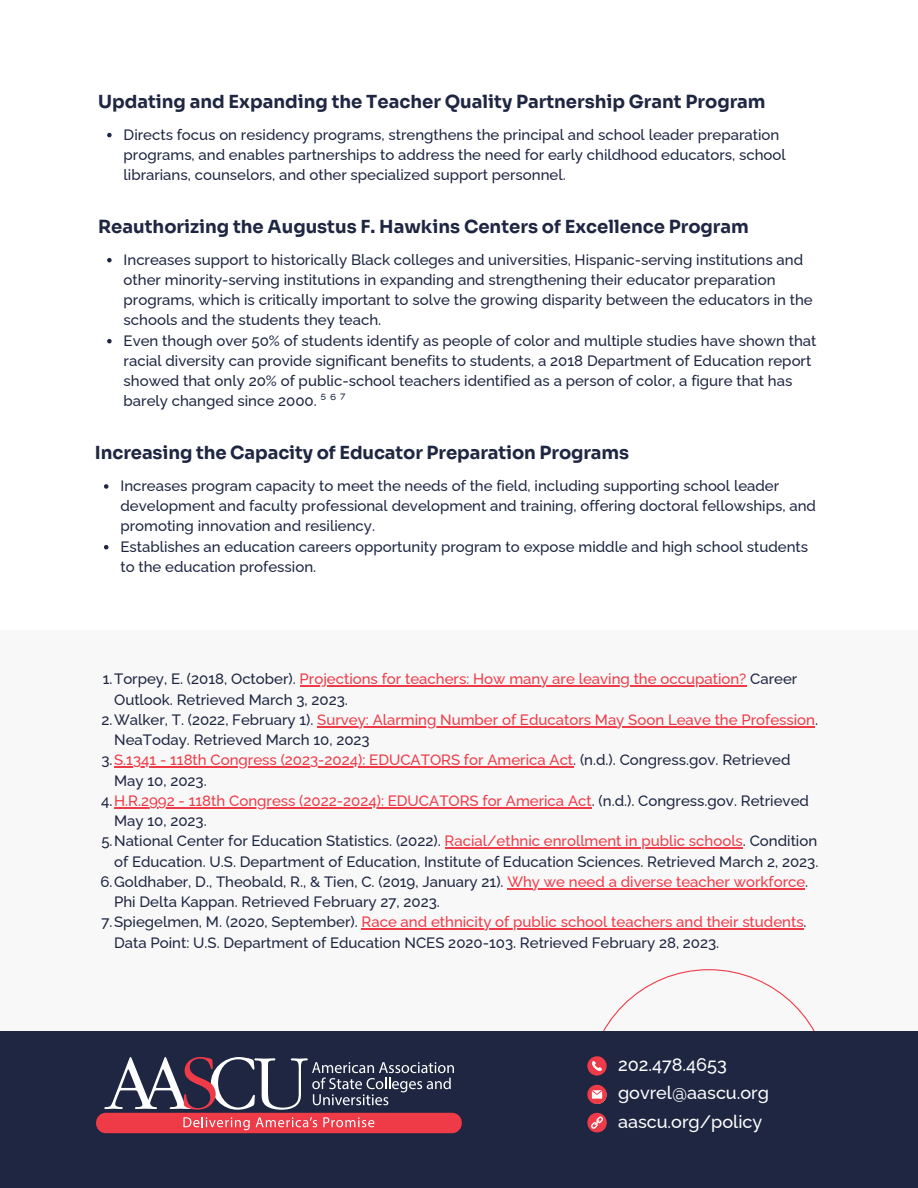
<style>
.page{position:relative;width:918px;height:1188px;background:#fff}
.page>*{position:absolute;margin:0;border:0;box-sizing:border-box;transform-origin:0 0}
.t1{font:700 18px "Sora";color:#1e2642}
.t2{font:500 18px "Raleway";color:#fff}
.t3{font:500 15px/20.2px "Raleway";color:#1e2642}
.t4{font:500 15px/20.2px "Raleway";color:#ef3b48}
.s1{color:#ef3b48}
.s2{color:#1e2642}
</style>
<div class="page">
<div style="left:0;top:630px;width:918px;height:432px;background:#f8f8f8"></div>
<svg style="left:603px;top:969px;width:212px;height:62px"></svg>
<svg style="left:107px;top:133px;width:5px;height:4px"></svg>
<svg style="left:107px;top:258px;width:5px;height:4px"></svg>
<svg style="left:107px;top:339px;width:5px;height:4px"></svg>
<svg style="left:104px;top:484px;width:4px;height:5px"></svg>
<svg style="left:104px;top:545px;width:4px;height:4px"></svg>
<hr style="left:300px;top:686px;width:446px;height:1px;background:#ef3b48">
<hr style="left:317px;top:726px;width:498px;height:1px;background:#ef3b48">
<hr style="left:114px;top:767px;width:459px;height:1px;background:#ef3b48">
<hr style="left:114px;top:807px;width:478px;height:1px;background:#ef3b48">
<hr style="left:445px;top:848px;width:52px;height:1px;background:#ef3b48">
<hr style="left:505px;top:848px;width:39px;height:1px;background:#ef3b48">
<hr style="left:553px;top:848px;width:190px;height:1px;background:#ef3b48">
<hr style="left:507px;top:888px;width:298px;height:1px;background:#ef3b48">
<hr style="left:362px;top:929px;width:380px;height:1px;background:#ef3b48">
<hr style="left:750px;top:929px;width:54px;height:1px;background:#ef3b48">
<div style="left:0;top:1031px;width:918px;height:157px;background:#1e2642"></div>
<svg style="left:587px;top:1113px;width:20px;height:20px"></svg>
<svg style="left:587px;top:1056px;width:20px;height:20px"></svg>
<svg style="left:587px;top:1085px;width:20px;height:19px"></svg>
<div style="left:96px;top:1113px;width:366px;height:20px;background:#ef3b48;border-radius:10px"></div>
<svg style="left:183px;top:1117px;width:67px;height:13px"></svg>
<svg style="left:256px;top:1117px;width:61px;height:10px"></svg>
<svg style="left:323px;top:1117px;width:51px;height:10px"></svg>
<svg style="left:104px;top:1057px;width:350px;height:53px"></svg>
<p class="t1" style="left:98px;top:91px;width:669px">Updating and Expanding the Teacher Quality Partnership Grant Program</p>
<p class="t3" style="left:124px;top:124px;width:664px">Directs focus on residency programs, strengthens the principal and school leader preparation programs, and enables partnerships to address the need for early childhood educators, school librarians, counselors, and other specialized support personnel.</p>
<p class="t1" style="left:98px;top:216px;width:652px">Reauthorizing the Augustus F. Hawkins Centers of Excellence Program</p>
<p class="t3" style="left:124px;top:249px;width:691px">Increases support to historically Black colleges and universities, Hispanic-serving institutions and other minority-serving institutions in expanding and strengthening their educator preparation programs, which is critically important to solve the growing disparity between the educators in the schools and the students they teach.</p>
<p class="t3" style="left:124px;top:330px;width:694px">Even though over 50% of students identify as people of color and multiple studies have shown that racial diversity can provide significant benefits to students, a 2018 Department of Education report showed that only 20% of public-school teachers identified as a person of color, a figure that has barely changed since 2000. ⁵ ⁶ ⁷</p>
<p class="t1" style="left:95px;top:442px;width:536px">Increasing the Capacity of Educator Preparation Programs</p>
<p class="t3" style="left:120px;top:476px;width:697px">Increases program capacity to meet the needs of the field, including supporting school leader development and faculty professional development and training, offering doctoral fellowships, and promoting innovation and resiliency.</p>
<p class="t3" style="left:120px;top:536px;width:689px">Establishes an education careers opportunity program to expose middle and high school students to the education profession.</p>
<p class="t3" style="left:114px;top:669px;width:685px;text-indent:-11px">1.Torpey, E. (2018, October). <span class="s1">Projections for teachers: How many are leaving the occupation?</span> Career<br>Outlook. Retrieved March 3, 2023.</p>
<p class="t3" style="left:114px;top:710px;width:706px;text-indent:-13px">2.Walker, T. (2022, February 1). <span class="s1">Survey: Alarming Number of Educators May Soon Leave the Profession</span>.<br>NeaToday. Retrieved March 10, 2023</p>
<p class="t4" style="left:114px;top:750px;width:678px;text-indent:-13px"><span class="s2">3.</span>S.1341 - 118th Congress (2023-2024): EDUCATORS for America Act<span class="s2">. (n.d.). Congress.gov. Retrieved<br>May 10, 2023.</span></p>
<p class="t4" style="left:114px;top:791px;width:696px;text-indent:-13px"><span class="s2">4.</span>H.R.2992 - 118th Congress (2022-2024): EDUCATORS for America Act<span class="s2">. (n.d.). Congress.gov. Retrieved<br>May 10, 2023.</span></p>
<p class="t3" style="left:101px;top:831px;width:718px;text-align:right">5.National Center for Education Statistics. (2022). <span class="s1">Racial/ethnic enrollment in public schools</span>. Condition of Education. U.S. Department of Education, Institute of Education Sciences. Retrieved March 2, 2023.</p>
<p class="t3" style="left:114px;top:872px;width:696px;text-indent:-14px">6.Goldhaber, D., Theobald, R., &amp; Tien, C. (2019, January 21). <span class="s1">Why we need a diverse teacher workforce</span>.<br>Phi Delta Kappan. Retrieved February 27, 2023.</p>
<p class="t3" style="left:114px;top:912px;width:694px;text-indent:-13px">7.Spiegelmen, M. (2020, September). <span class="s1">Race and ethnicity of public school teachers and their students</span>.<br>Data Point: U.S. Department of Education NCES 2020-103. Retrieved February 28, 2023.</p>
<p class="t2" style="left:618px;top:1054px;width:110px">202.478.4653</p>
<p class="t2" style="left:618px;top:1082px;width:153px">govrel@aascu.org</p>
<p class="t2" style="left:618px;top:1111px;width:146px">aascu.org/policy</p>
</div>
